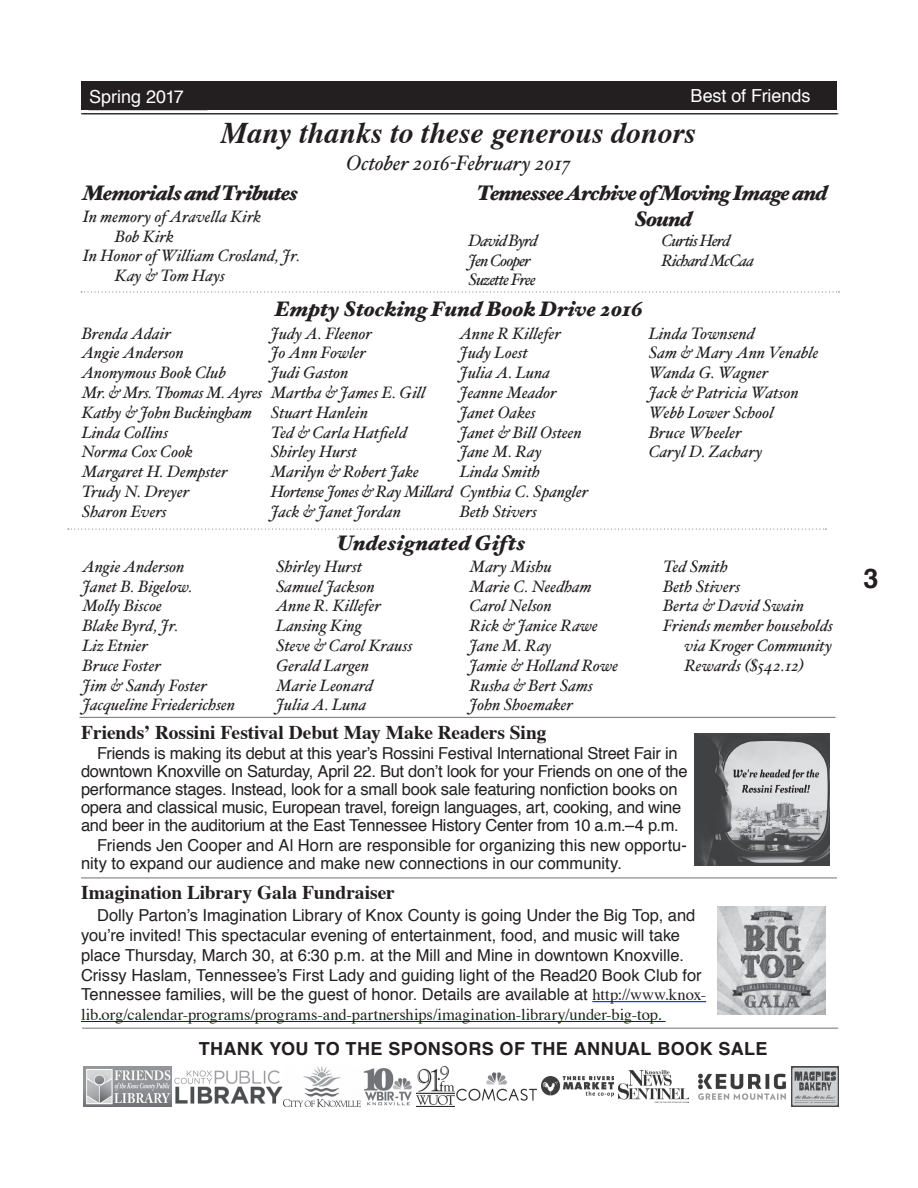
<style>
.page{position:relative;width:918px;height:1188px;background:#fff}
.page>*{position:absolute;margin:0;border:0;box-sizing:border-box;transform-origin:0 0}
.Headline{font:italic 700 30px "Times";color:#231f20}
.Headline-2{font:700 27px "Helvetica";color:#231f20}
.Memorials{font:italic 900 21px/25.2px "Hoefler Text";letter-spacing:-.035em;color:#231f20}
.Memorials-2{font:italic 900 21px "Hoefler Text";letter-spacing:-.01em;color:#231f20}
.Headline-3{font:italic 21px "Hoefler Text";color:#231f20}
.Memorials-3{font:italic 900 21px "Hoefler Text";letter-spacing:-.005em;color:#231f20}
.Headline-4{font:700 19.5px "Times";letter-spacing:-.005em;color:#231f20}
.Body_text{font:700 18px "Helvetica";letter-spacing:.025em;color:#231f20}
.t1{font:18px "Helvetica";letter-spacing:-.005em;color:#fff}
.Memorials-4{font:italic 16.5px/19.8px "Hoefler Text";color:#231f20;text-align:justify}
.Body_text-2{font:16.5px/18px "Helvetica";letter-spacing:-.005em;color:#231f20}
.Memorials-5{font:italic 16.5px "Hoefler Text";letter-spacing:-.025em;color:#231f20}
.Memorials-6{font:italic 16.5px "Hoefler Text";letter-spacing:-.055em;color:#231f20}
.Memorials-7{font:italic 16.5px "Hoefler Text";letter-spacing:-.045em;color:#231f20}
.Memorials-8{font:italic 16.5px "Hoefler Text";letter-spacing:-.05em;color:#231f20}
.s1{font-family:"Times"}
</style>
<div class="page">
<hr style="left:82px;top:113px;width:756px;height:1px;background:#231f20">
<hr style="left:81px;top:113px;width:756px;height:1px;background:#231f20">
<div style="left:81px;top:81px;width:756px;height:29px;background:#231f20"></div>
<img style="left:694px;top:734px;width:136px;height:132px">
<hr style="left:80px;top:717px;width:756px;height:1px;background:#231f20">
<img style="left:283px;top:1066px;width:78px;height:41px">
<img style="left:457px;top:1072px;width:79px;height:29px">
<img style="left:83px;top:1066px;width:89px;height:41px">
<img style="left:174px;top:1070px;width:108px;height:33px">
<img style="left:363px;top:1068px;width:49px;height:38px">
<img style="left:417px;top:1066px;width:37px;height:41px">
<img style="left:541px;top:1077px;width:73px;height:20px">
<img style="left:619px;top:1071px;width:70px;height:32px">
<img style="left:698px;top:1073px;width:88px;height:27px">
<img style="left:792px;top:1066px;width:46px;height:41px">
<hr style="left:592px;top:1001px;width:114px;height:1px;background:#00f">
<hr style="left:81px;top:1021px;width:585px;height:1px;background:#00f">
<hr style="left:81px;top:877px;width:756px;height:1px;background:#231f20">
<hr style="left:82px;top:1028px;width:756px;height:1px;background:#231f20">
<img style="left:717px;top:906px;width:108px;height:108px">
<svg style="left:81px;top:291px;width:758px;height:2px"></svg>
<svg style="left:68px;top:529px;width:758px;height:1px"></svg>
<p class="t1" style="left:89px;top:83px;width:96px">Spring 2017</p>
<p class="t1" style="left:691px;top:82px;width:121px">Best of Friends</p>
<p class="Headline" style="left:221px;top:104px;width:476px">Many thanks to these generous donors</p>
<p class="Headline-3" style="left:346px;top:150px;width:226px">October 2016-February 2017</p>
<p class="Memorials-4" style="left:82px;top:206px;width:180px">In memory of Aravella Kirk</p>
<p class="Memorials-4" style="left:115px;top:226px;width:60px">Bob Kirk</p>
<p class="Memorials-4" style="left:82px;top:246px;width:219px">In Honor of William Crosland, Jr.</p>
<p class="Memorials-4" style="left:115px;top:266px;width:111px">Kay &amp; Tom Hays</p>
<p class="Memorials" style="left:634px;top:181px;width:195px;text-indent:-157px">Tennessee Archive ofMoving Image and<br>Sound</p>
<p class="Memorials-6" style="left:468px;top:230px;width:71px">David Byrd</p>
<p class="Memorials-7" style="left:468px;top:250px;width:64px">Jen Cooper</p>
<p class="Memorials-6" style="left:468px;top:270px;width:69px">Suzette Free</p>
<p class="Memorials" style="left:82px;top:181px;width:217px">Memorials and Tributes</p>
<p class="Memorials-7" style="left:662px;top:230px;width:70px">Curtis Herd</p>
<p class="Memorials-8" style="left:662px;top:250px;width:94px">Richard McCaa</p>
<p class="Memorials-2" style="left:275px;top:297px;width:369px">Empty Stocking Fund Book Drive 2016</p>
<p class="Memorials-4" style="left:460px;top:323px;width:103px">Anne R Killefer</p>
<p class="Memorials-4" style="left:460px;top:343px;width:70px">Judy Loest</p>
<p class="Memorials-4" style="left:460px;top:363px;width:92px">Julia A. Luna</p>
<p class="Memorials-4" style="left:460px;top:382px;width:99px">Jeanne Meador</p>
<p class="Memorials-4" style="left:460px;top:402px;width:78px">Janet Oakes</p>
<p class="Memorials-4" style="left:460px;top:422px;width:124px">Janet &amp; Bill Osteen</p>
<p class="Memorials-4" style="left:460px;top:442px;width:84px">Jane M. Ray</p>
<p class="Memorials-4" style="left:460px;top:462px;width:82px">Linda Smith</p>
<p class="Memorials-4" style="left:460px;top:501px;width:79px">Beth Stivers</p>
<p class="Memorials-4" style="left:82px;top:323px;width:91px">Brenda Adair</p>
<p class="Memorials-4" style="left:82px;top:343px;width:103px">Angie Anderson</p>
<p class="Memorials-4" style="left:82px;top:363px;width:146px">Anonymous Book Club</p>
<p class="Memorials-5" style="left:82px;top:383px;width:182px">Mr. &amp; Mrs. Thomas M. Ayres</p>
<p class="Memorials-4" style="left:82px;top:402px;width:172px">Kathy &amp; John Buckingham</p>
<p class="Memorials-4" style="left:82px;top:422px;width:88px">Linda Collins</p>
<p class="Memorials-4" style="left:82px;top:442px;width:113px">Norma Cox Cook</p>
<p class="Memorials-4" style="left:82px;top:462px;width:148px">Margaret H. Dempster</p>
<p class="Memorials-4" style="left:82px;top:481px;width:109px">Trudy N. Dreyer</p>
<p class="Memorials-4" style="left:82px;top:501px;width:87px">Sharon Evers</p>
<p class="Memorials-4" style="left:271px;top:323px;width:103px">Judy A. Fleenor</p>
<p class="Memorials-4" style="left:271px;top:343px;width:97px">Jo Ann Fowler</p>
<p class="Memorials-4" style="left:271px;top:363px;width:79px">Judi Gaston</p>
<p class="Memorials-4" style="left:271px;top:382px;width:156px">Martha &amp; James E. Gill</p>
<p class="Memorials-4" style="left:271px;top:402px;width:99px">Stuart Hanlein</p>
<p class="Memorials-4" style="left:271px;top:422px;width:138px">Ted &amp; Carla Hatfield</p>
<p class="Memorials-4" style="left:271px;top:442px;width:88px">Shirley Hurst</p>
<p class="Memorials-4" style="left:271px;top:462px;width:150px">Marilyn &amp; Robert Jake</p>
<p class="Memorials-4" style="left:271px;top:481px;width:319px">Hortense Jones &amp; Ray Millard Cynthia C. Spangler</p>
<p class="Memorials-4" style="left:271px;top:501px;width:132px">Jack &amp; Janet Jordan</p>
<p class="Memorials-4" style="left:82px;top:556px;width:103px">Angie Anderson</p>
<p class="Memorials-4" style="left:82px;top:576px;width:112px">Janet B. Bigelow.</p>
<p class="Memorials-4" style="left:82px;top:596px;width:81px">Molly Biscoe</p>
<p class="Memorials-4" style="left:82px;top:616px;width:98px">Blake Byrd, Jr.</p>
<p class="Memorials-4" style="left:82px;top:635px;width:67px">Liz Etnier</p>
<p class="Memorials-4" style="left:82px;top:655px;width:80px">Bruce Foster</p>
<p class="Memorials-4" style="left:82px;top:675px;width:126px">Jim &amp; Sandy Foster</p>
<p class="Memorials-4" style="left:82px;top:695px;width:154px">Jacqueline Friederichsen</p>
<p class="Memorials-3" style="left:337px;top:530px;width:190px">Undesignated Gifts</p>
<p class="Memorials-4" style="left:276px;top:556px;width:88px">Shirley Hurst</p>
<p class="Memorials-4" style="left:276px;top:576px;width:100px">Samuel Jackson</p>
<p class="Memorials-4" style="left:276px;top:596px;width:107px">Anne R. Killefer</p>
<p class="Memorials-4" style="left:276px;top:616px;width:87px">Lansing King</p>
<p class="Memorials-4" style="left:276px;top:635px;width:138px">Steve &amp; Carol Krauss</p>
<p class="Memorials-4" style="left:276px;top:655px;width:95px">Gerald Largen</p>
<p class="Memorials-4" style="left:276px;top:675px;width:99px">Marie Leonard</p>
<p class="Memorials-4" style="left:276px;top:695px;width:92px">Julia A. Luna</p>
<p class="Memorials-4" style="left:470px;top:556px;width:84px">Mary Mishu</p>
<p class="Memorials-4" style="left:470px;top:576px;width:124px">Marie C. Needham</p>
<p class="Memorials-4" style="left:470px;top:596px;width:84px">Carol Nelson</p>
<p class="Memorials-4" style="left:470px;top:616px;width:130px">Rick &amp; Janice Rawe</p>
<p class="Memorials-4" style="left:470px;top:635px;width:84px">Jane M. Ray</p>
<p class="Memorials-4" style="left:470px;top:655px;width:150px">Jamie &amp; Holland Rowe</p>
<p class="Memorials-4" style="left:470px;top:675px;width:125px">Rusha &amp; Bert Sams</p>
<p class="Memorials-4" style="left:470px;top:695px;width:105px">John Shoemaker</p>
<p class="Memorials-4" style="left:649px;top:323px;width:108px">Linda Townsend</p>
<p class="Memorials-4" style="left:649px;top:343px;width:172px">Sam &amp; Mary Ann Venable</p>
<p class="Memorials-4" style="left:649px;top:363px;width:121px">Wanda G. Wagner</p>
<p class="Memorials-4" style="left:649px;top:382px;width:151px">Jack &amp; Patricia Watson</p>
<p class="Memorials-4" style="left:649px;top:402px;width:127px">Webb Lower School</p>
<p class="Memorials-4" style="left:649px;top:422px;width:95px">Bruce Wheeler</p>
<p class="Memorials-4" style="left:649px;top:442px;width:115px">Caryl D. Zachary</p>
<p class="Memorials-4" style="left:663px;top:556px;width:67px">Ted Smith</p>
<p class="Memorials-4" style="left:663px;top:576px;width:79px">Beth Stivers</p>
<p class="Memorials-4" style="left:663px;top:596px;width:142px">Berta &amp; David Swain</p>
<p class="Memorials-4" style="left:685px;top:616px;width:150px;text-indent:-22px">Friends member households via Kroger Community Rewards ($542.12)</p>
<p class="Headline-4" style="left:81px;top:714px;width:467px">Friends’ Rossini Festival Debut May Make Readers Sing</p>
<p class="Body_text-2" style="left:81px;top:745px;width:608px;text-indent:16px">Friends is making its debut at this year’s Rossini Festival International Street Fair in downtown Knoxville on Saturday, April 22. But don’t look for your Friends on one of the performance stages. Instead, look for a small book sale featuring nonfiction books on opera and classical music, European travel, foreign languages, art, cooking, and wine and beer in the auditorium at the East Tennessee History Center from 10 a.m.–4 p.m.</p>
<p class="Body_text-2" style="left:81px;top:837px;width:607px;text-indent:16px">Friends Jen Cooper and Al Horn are responsible for organizing this new opportu&shy;nity to expand our audience and make new connections in our community.</p>
<p class="Headline-4" style="left:81px;top:874px;width:315px">Imagination Library Gala Fundraiser</p>
<p class="Body_text-2" style="left:81px;top:906px;width:627px;line-height:19.8px;text-indent:16px">Dolly Parton’s Imagination Library of Knox County is going Under the Big Top, and you’re invited! This spectacular evening of entertainment, food, and music will take place Thursday, March 30, at 6:30 p.m. at the Mill and Mine in downtown Knoxville.<br>Crissy Haslam, Tennessee’s First Lady and guiding light of the Read20 Book Club for Tennessee families, will be the guest of honor. Details are available at <span class="s1">http://www.knox&shy;lib.org/calendar-programs/programs-and-partnerships/imagination-library/under-big-top.</span></p>
<p class="Body_text" style="left:199px;top:1034px;width:570px">THANK YOU TO THE SPONSORS OF THE ANNUAL BOOK SALE</p>
<p class="Headline-2" style="left:863px;top:556px;width:17px">3</p>
</div>
